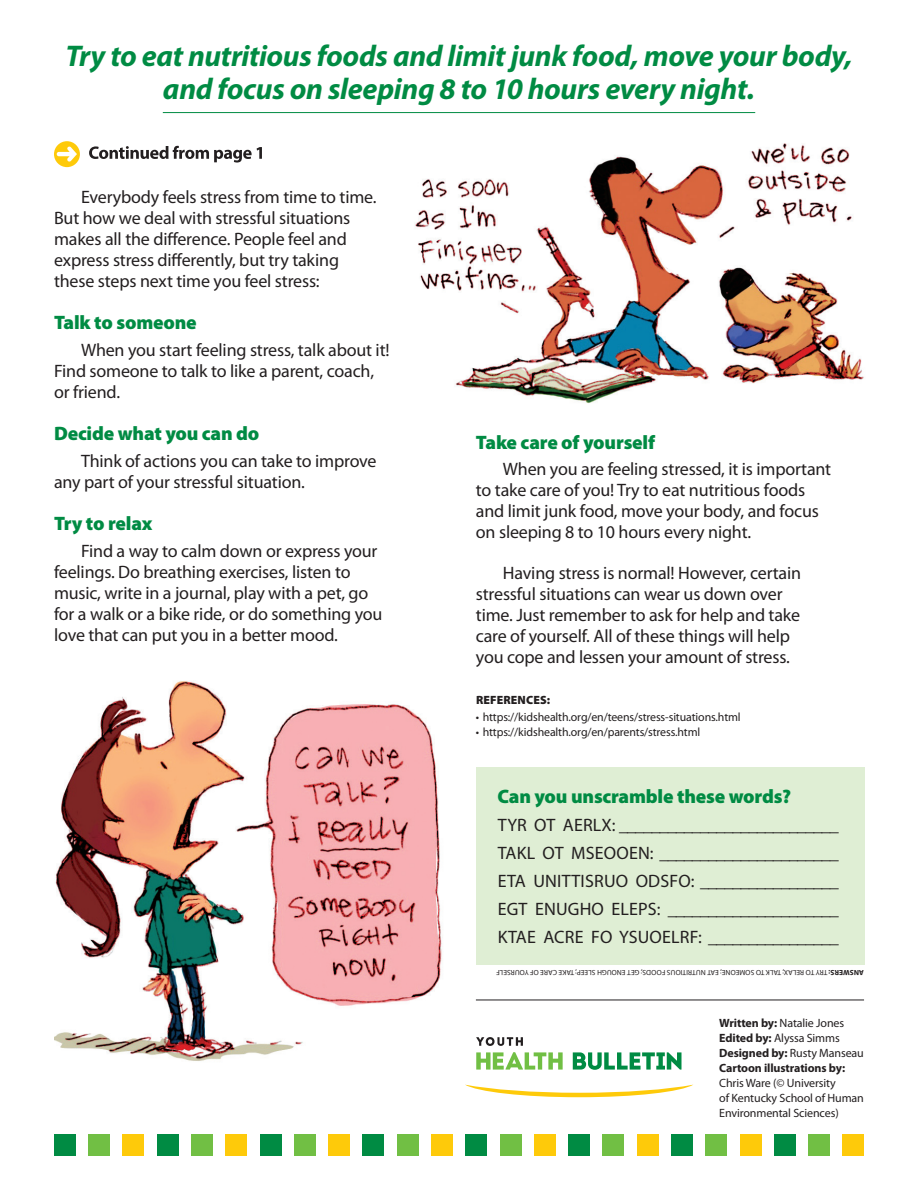
<style>
.page{position:relative;width:918px;height:1188px;background:#fff}
.page>*{position:absolute;margin:0;border:0;box-sizing:border-box;transform-origin:0 0}
.Pullout_Top{font:italic 700 30px/33px "Myriad Pro";letter-spacing:-.01em;color:#008b43;text-align:center}
.Small_Headers{font:900 19.5px "Myriad Pro";letter-spacing:-.01em;color:#008b43}
.Body_Copy{font:18px/21px "Myriad Pro";letter-spacing:-.01em;color:#231f20}
.Body_Copy-2{font:18px "Myriad Pro";letter-spacing:.01em;color:#231f20}
.t1{font:12px/15px "Myriad Pro";letter-spacing:-.01em;color:#231f20}
.Sources_Header{font:900 12px "Myriad Pro";letter-spacing:.01em;color:#231f20}
.Source_1{font:7.5px "Myriad Pro";letter-spacing:.01em;color:#231f20}
.s1{font-weight:700}
</style>
<div class="page">
<hr style="left:476px;top:1000px;width:388px;height:1px;background:#231f20">
<svg style="left:466px;top:1085px;width:227px;height:12px"></svg>
<svg style="left:573px;top:1052px;width:109px;height:18px"></svg>
<svg style="left:476px;top:1037px;width:87px;height:33px"></svg>
<div style="left:54px;top:1134px;width:22px;height:22px;background:#008b43"></div>
<div style="left:88px;top:1134px;width:22px;height:22px;background:#71bf44"></div>
<div style="left:123px;top:1134px;width:21px;height:22px;background:#feca0a"></div>
<div style="left:157px;top:1134px;width:22px;height:22px;background:#008b43"></div>
<div style="left:191px;top:1134px;width:22px;height:22px;background:#71bf44"></div>
<div style="left:226px;top:1134px;width:21px;height:22px;background:#feca0a"></div>
<div style="left:260px;top:1134px;width:21px;height:22px;background:#008b43"></div>
<div style="left:294px;top:1134px;width:22px;height:22px;background:#71bf44"></div>
<div style="left:328px;top:1134px;width:22px;height:22px;background:#feca0a"></div>
<div style="left:363px;top:1134px;width:21px;height:22px;background:#008b43"></div>
<div style="left:397px;top:1134px;width:22px;height:22px;background:#71bf44"></div>
<div style="left:431px;top:1134px;width:22px;height:22px;background:#feca0a"></div>
<div style="left:466px;top:1134px;width:21px;height:22px;background:#008b43"></div>
<div style="left:500px;top:1134px;width:21px;height:22px;background:#71bf44"></div>
<div style="left:534px;top:1134px;width:22px;height:22px;background:#feca0a"></div>
<div style="left:568px;top:1134px;width:22px;height:22px;background:#008b43"></div>
<div style="left:603px;top:1134px;width:21px;height:22px;background:#71bf44"></div>
<div style="left:637px;top:1134px;width:22px;height:22px;background:#feca0a"></div>
<div style="left:671px;top:1134px;width:22px;height:22px;background:#008b43"></div>
<div style="left:706px;top:1134px;width:21px;height:22px;background:#71bf44"></div>
<div style="left:740px;top:1134px;width:21px;height:22px;background:#feca0a"></div>
<div style="left:774px;top:1134px;width:22px;height:22px;background:#008b43"></div>
<div style="left:808px;top:1134px;width:22px;height:22px;background:#71bf44"></div>
<div style="left:842px;top:1134px;width:22px;height:22px;background:#feca0a"></div>
<hr style="left:163px;top:112px;width:592px;height:1px;background:#008b43">
<svg style="left:89px;top:146px;width:173px;height:17px"></svg>
<svg style="left:54px;top:141px;width:26px;height:26px"></svg>
<div style="left:476px;top:767px;width:388px;height:197px;background:#dfeed4"></div>
<img style="left:415px;top:143px;width:449px;height:260px">
<img style="left:54px;top:681px;width:388px;height:380px">
<p class="Pullout_Top" style="left:66px;top:40px;width:789px">Try to eat nutritious foods and limit junk food, move your body, and focus on sleeping 8 to 10 hours every night.</p>
<p class="Body_Copy" style="left:54px;top:187px;width:324px;text-indent:27px">Everybody feels stress from time to time.<br>But how we deal with stressful situations makes all the difference. People feel and express stress differently, but try taking these steps next time you feel stress:</p>
<p class="Small_Headers" style="left:54px;top:312px;width:144px">Talk to someone</p>
<p class="Body_Copy" style="left:54px;top:340px;width:337px;text-indent:27px">When you start feeling stress, talk about it!<br>Find someone to talk to like a parent, coach, or friend.</p>
<p class="Small_Headers" style="left:54px;top:423px;width:207px">Decide what you can do</p>
<p class="Body_Copy" style="left:54px;top:451px;width:324px;text-indent:27px">Think of actions you can take to improve any part of your stressful situation.</p>
<p class="Small_Headers" style="left:54px;top:513px;width:100px">Try to relax</p>
<p class="Body_Copy" style="left:54px;top:541px;width:330px;text-indent:27px">Find a way to calm down or express your feelings. Do breathing exercises, listen to music, write in a journal, play with a pet, go for a walk or a bike ride, or do something you love that can put you in a better mood.</p>
<p class="Small_Headers" style="left:476px;top:431px;width:181px">Take care of yourself</p>
<p class="Body_Copy" style="left:476px;top:459px;width:357px;text-indent:27px">When you are feeling stressed, it is important to take care of you! Try to eat nutritious foods and limit junk food, move your body, and focus on sleeping 8 to 10 hours every night.</p>
<p class="Body_Copy" style="left:476px;top:563px;width:327px;text-indent:27px">Having stress is normal! However, certain stressful situations can wear us down over time. Just remember to ask for help and take care of yourself. All of these things will help you cope and lessen your amount of stress.</p>
<p class="Sources_Header" style="left:476px;top:693px;width:75px">REFERENCES:</p>
<p class="t1" style="left:476px;top:709px;width:266px">• https://kidshealth.org/en/teens/stress-situations.html</p>
<p class="t1" style="left:476px;top:724px;width:226px">• https://kidshealth.org/en/parents/stress.html</p>
<p class="Small_Headers" style="left:498px;top:786px;width:295px">Can you unscramble these words?</p>
<p class="Body_Copy-2" style="left:498px;top:815px;width:342px">TYR OT AERLX: ___________________________</p>
<p class="Body_Copy-2" style="left:498px;top:843px;width:342px">TAKL OT MSEOOEN: ______________________</p>
<p class="Body_Copy-2" style="left:498px;top:871px;width:342px">ETA UNITTISRUO ODSFO: _________________</p>
<p class="Body_Copy-2" style="left:498px;top:899px;width:342px">EGT ENUGHO ELEPS: _____________________</p>
<p class="Body_Copy-2" style="left:498px;top:927px;width:342px">KTAE ACRE FO YSUOELRF: ________________</p>
<p class="Source_1" style="left:864px;top:976px;width:369px;rotate:-180deg"><span class="s1">ANSWERS:</span>TRY TO RELAX; TALK TO SOMEONE; EAT NUTRITIOUS FOODS; GET ENOUGH SLEEP; TAKE CARE OF YOURSELF</p>
<p class="t1" style="left:719px;top:1015px;width:126px"><span class="s1">Written by:</span> Natalie Jones</p>
<p class="t1" style="left:719px;top:1030px;width:122px"><span class="s1">Edited by:</span> Alyssa Simms</p>
<p class="t1" style="left:719px;top:1045px;width:146px"><span class="s1">Designed by:</span> Rusty Manseau</p>
<p class="t1" style="left:719px;top:1060px;width:146px"><span class="s1">Cartoon illustrations by:<br></span>Chris Ware (© University<br>of Kentucky School of Human<br>Environmental Sciences)</p>
</div>
